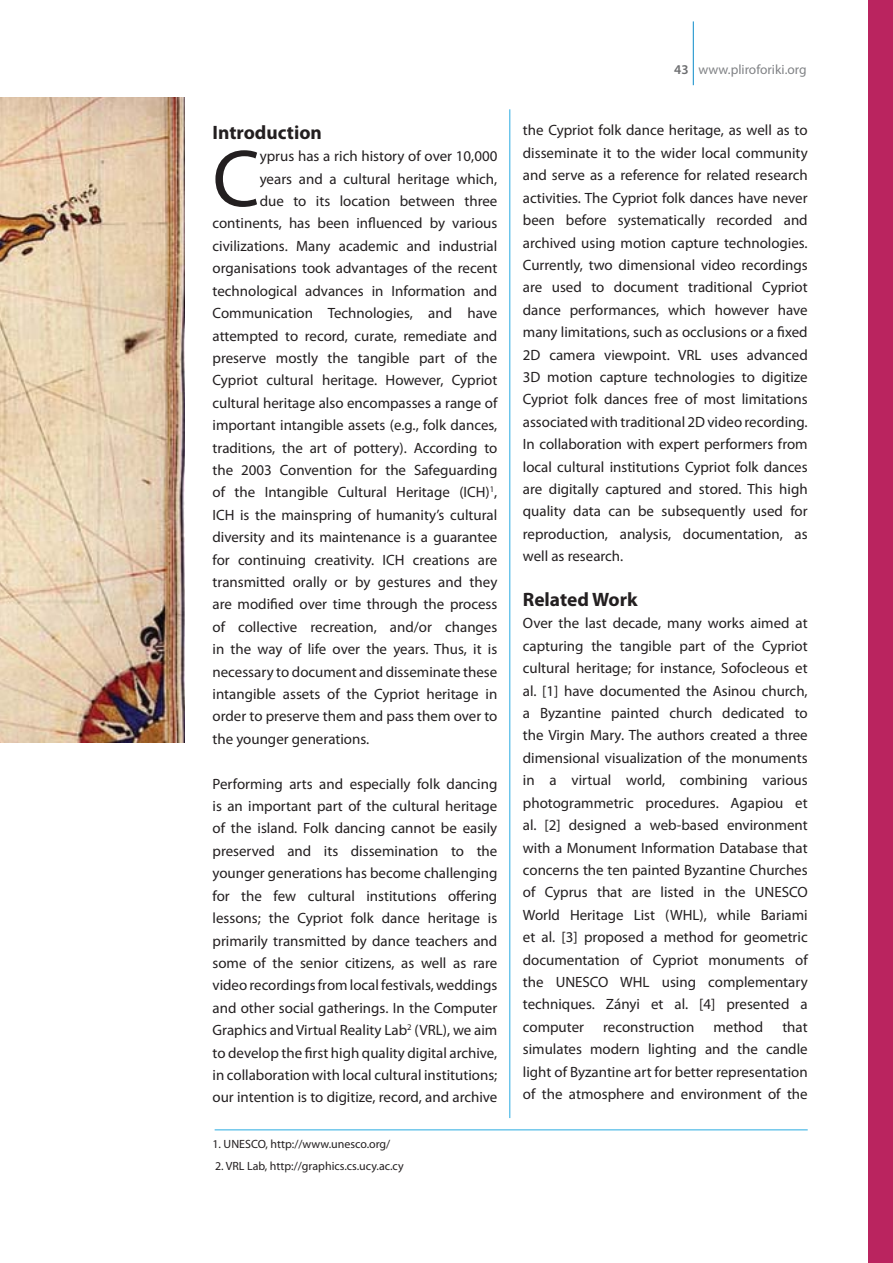
<style>
.page{position:relative;width:893px;height:1263px;background:#fff}
.page>*{position:absolute;margin:0;border:0;box-sizing:border-box;transform-origin:0 0}
.t1{font:81.45px "Myriad Pro";color:#231f20}
.t2{font:700 19.35px "Myriad Pro";color:#231f20}
.t3{font:15px/22.4px "Myriad Pro";color:#231f20;text-align:justify}
.t4{font:13.5px "Myriad Pro";color:#808285}
.t5{font:12px "Myriad Pro";color:#231f20}
.s1{font-weight:600;color:#6d6e70}
</style>
<div class="page">
<hr style="left:693px;top:21px;width:1px;height:64px;background:#0b8bc9">
<div style="left:868px;top:0;width:25px;height:1263px;background:#ba245f"></div>
<img style="left:0;top:98px;width:184px;height:645px">
<hr style="left:509px;top:109px;width:1px;height:1009px;background:#29abe2">
<hr style="left:215px;top:1130px;width:593px;height:1px;background:#29abe2">
<p class="t2" style="left:212px;top:125px;width:111px">Introduction</p>
<h1 class="t1" style="left:212px;top:148px;width:49px">C</h1>
<p class="t3" style="left:260px;top:146px;width:239px">yprus has a rich history of over 10,000</p>
<p class="t3" style="left:260px;top:168px;width:239px">years and a cultural heritage which,</p>
<p class="t3" style="left:260px;top:191px;width:239px">due to its location between three</p>
<p class="t3" style="left:212px;top:213px;width:286px">continents, has been influenced by various</p>
<p class="t3" style="left:212px;top:236px;width:286px">civilizations. Many academic and industrial</p>
<p class="t3" style="left:212px;top:258px;width:286px">organisations took advantages of the recent</p>
<p class="t3" style="left:212px;top:280px;width:286px">technological advances in Information and</p>
<p class="t3" style="left:212px;top:303px;width:286px">Communication Technologies, and have</p>
<p class="t3" style="left:212px;top:325px;width:286px">attempted to record, curate, remediate and</p>
<p class="t3" style="left:212px;top:348px;width:286px">preserve mostly the tangible part of the</p>
<p class="t3" style="left:212px;top:370px;width:286px">Cypriot cultural heritage. However, Cypriot</p>
<p class="t3" style="left:212px;top:392px;width:286px">cultural heritage also encompasses a range of</p>
<p class="t3" style="left:212px;top:415px;width:286px">important intangible assets (e.g., folk dances,</p>
<p class="t3" style="left:212px;top:437px;width:286px">traditions, the art of pottery). According to</p>
<p class="t3" style="left:212px;top:460px;width:286px">the 2003 Convention for the Safeguarding</p>
<p class="t3" style="left:212px;top:482px;width:286px">of the Intangible Cultural Heritage (ICH)<sup>1</sup>,</p>
<p class="t3" style="left:212px;top:505px;width:286px">ICH is the mainspring of humanity’s cultural</p>
<p class="t3" style="left:212px;top:527px;width:286px">diversity and its maintenance is a guarantee</p>
<p class="t3" style="left:212px;top:549px;width:286px">for continuing creativity. ICH creations are</p>
<p class="t3" style="left:212px;top:572px;width:286px">transmitted orally or by gestures and they</p>
<p class="t3" style="left:212px;top:594px;width:286px">are modified over time through the process</p>
<p class="t3" style="left:212px;top:617px;width:286px">of collective recreation, and/or changes</p>
<p class="t3" style="left:212px;top:639px;width:286px">in the way of life over the years. Thus, it is</p>
<p class="t3" style="left:212px;top:661px;width:286px">necessary to document and disseminate these</p>
<p class="t3" style="left:212px;top:684px;width:286px">intangible assets of the Cypriot heritage in</p>
<p class="t3" style="left:212px;top:706px;width:286px">order to preserve them and pass them over to</p>
<p class="t3" style="left:212px;top:729px;width:158px">the younger generations.</p>
<p class="t3" style="left:212px;top:773px;width:286px">Performing arts and especially folk dancing is an important part of the cultural heritage of the island. Folk dancing cannot be easily preserved and its dissemination to the younger generations has become challenging for the few cultural institutions offering lessons; the Cypriot folk dance heritage is primarily transmitted by dance teachers and some of the senior citizens, as well as rare video recordings from local festivals, weddings and other social gatherings. In the Computer Graphics and Virtual Reality Lab<sup>2</sup> (VRL), we aim to develop the first high quality digital archive, in collaboration with local cultural institutions; our intention is to digitize, record, and archive</p>
<p class="t5" style="left:212px;top:1140px;width:179px">1. UNESCO, http://www.unesco.org/</p>
<p class="t5" style="left:215px;top:1162px;width:190px">2. VRL Lab, http://graphics.cs.ucy.ac.cy</p>
<p class="t4" style="left:674px;top:64px;width:134px"><span class="s1">43</span> www.pliroforiki.org</p>
<p class="t3" style="left:523px;top:120px;width:286px">the Cypriot folk dance heritage, as well as to disseminate it to the wider local community and serve as a reference for related research activities. The Cypriot folk dances have never been before systematically recorded and archived using motion capture technologies.<br>Currently, two dimensional video recordings are used to document traditional Cypriot dance performances, which however have many limitations, such as occlusions or a fixed 2D camera viewpoint. VRL uses advanced 3D motion capture technologies to digitize Cypriot folk dances free of most limitations associated with traditional 2D video recording.<br>In collaboration with expert performers from local cultural institutions Cypriot folk dances are digitally captured and stored. This high quality data can be subsequently used for reproduction, analysis, documentation, as well as research.</p>
<p class="t2" style="left:523px;top:592px;width:116px">Related Work</p>
<p class="t3" style="left:523px;top:613px;width:286px">Over the last decade, many works aimed at capturing the tangible part of the Cypriot cultural heritage; for instance, Sofocleous et al. [1] have documented the Asinou church, a Byzantine painted church dedicated to the Virgin Mary. The authors created a three dimensional visualization of the monuments in a virtual world, combining various photogrammetric procedures. Agapiou et al. [2] designed a web-based environment with a Monument Information Database that concerns the ten painted Byzantine Churches of Cyprus that are listed in the UNESCO World Heritage List (WHL), while Bariami et al. [3] proposed a method for geometric documentation of Cypriot monuments of the UNESCO WHL using complementary techniques. Zányi et al. [4] presented a computer</p>
<p class="t3" style="left:523px;top:1017px;width:286px;text-indent:259px">that simulates modern lighting and the candle light of Byzantine art for better representation of the atmosphere and environment of the</p>
<p class="t3" style="left:603px;top:1017px;width:93px">reconstruction</p>
<p class="t3" style="left:713px;top:1017px;width:51px">method</p>
</div>
